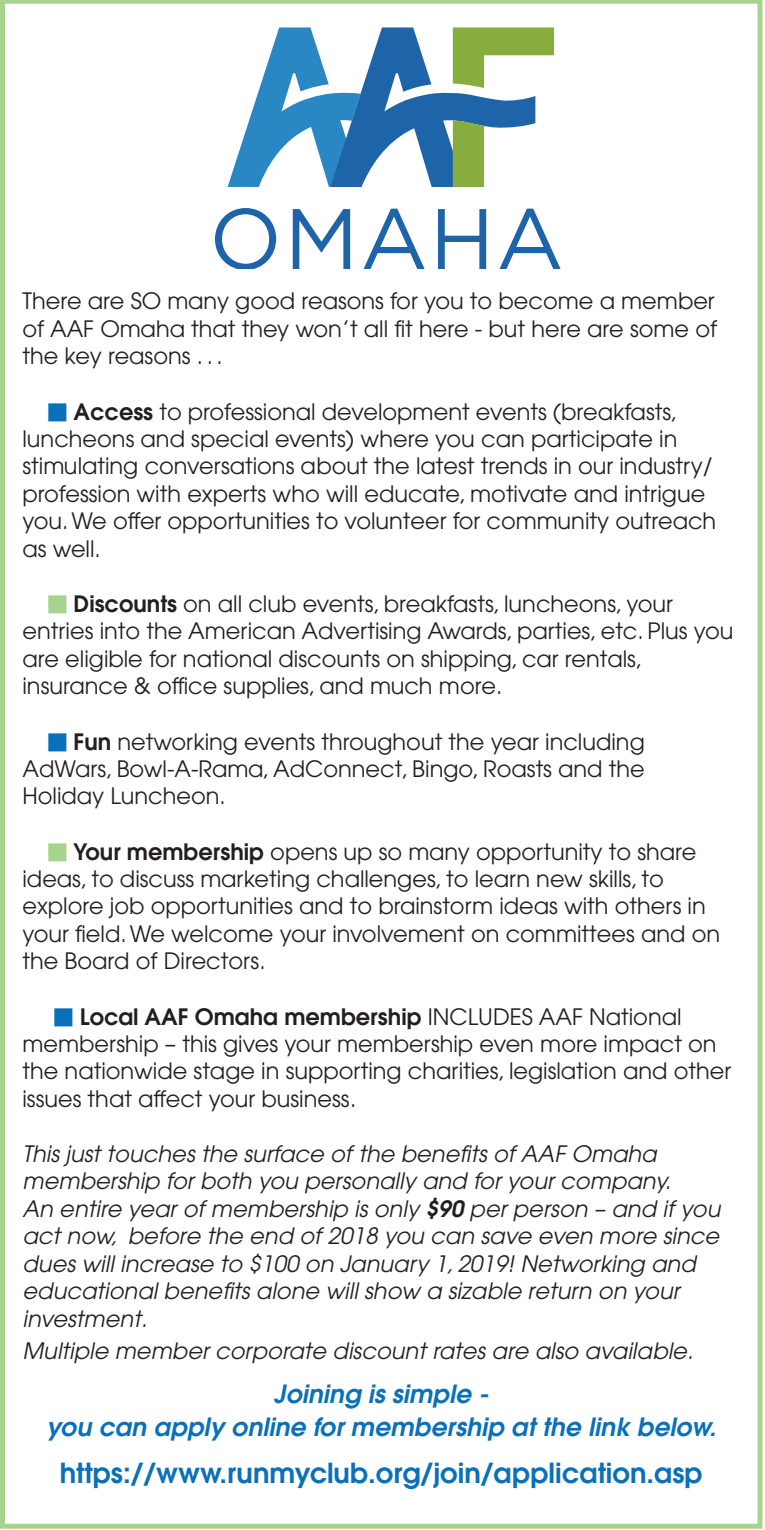
<style>
.page{position:relative;width:765px;height:1530px;background:#fff}
.page>*{position:absolute;margin:0;border:0;box-sizing:border-box;transform-origin:0 0}
.t1{font:600 27.5px "Avant Garde";color:#0970b9}
.t2{font:italic 600 25px/32.5px "Avant Garde";letter-spacing:.005em;color:#0970b9;text-align:center}
.t3{font:22.5px/27.2px "Avant Garde";color:#231f20}
.t4{font:italic 22.5px/27.5px "Avant Garde";letter-spacing:.005em;color:#231f20}
.s1{font-weight:600}
</style>
<div class="page">
<div style="left:0;top:0;width:762px;height:1529px;border:5px solid #a7d38d"></div>
<svg style="left:228px;top:27px;width:326px;height:160px"></svg>
<svg style="left:215px;top:208px;width:61px;height:61px"></svg>
<svg style="left:293px;top:209px;width:57px;height:60px"></svg>
<svg style="left:364px;top:209px;width:61px;height:60px"></svg>
<svg style="left:438px;top:209px;width:48px;height:60px"></svg>
<svg style="left:500px;top:209px;width:61px;height:60px"></svg>
<p class="t3" style="left:22px;top:289px;width:696px;text-align:justify">There are SO many good reasons for you to become a member of AAF Omaha that they won’t all fit here - but here are some of the key reasons . . .</p>
<p class="t3" style="left:22px;top:400px;width:695px;text-indent:51px"><span class="s1">Access</span> to professional development events (breakfasts, luncheons and special events) where you can participate in stimulating conversations about the latest trends in our industry/ profession with experts who will educate, motivate and intrigue you.We offer opportunities to volunteer for community outreach as well.</p>
<p class="t3" style="left:22px;top:592px;width:713px;text-indent:51px"><span class="s1">Discounts</span> on all club events, breakfasts, luncheons, your entries into the American Advertising Awards, parties, etc. Plus you are eligible for national discounts on shipping, car rentals, insurance &amp; office supplies, and much more.</p>
<p class="t3" style="left:22px;top:730px;width:624px;text-align:justify;text-indent:51px"><span class="s1">Fun</span> networking events throughout the year including AdWars, Bowl-A-Rama,AdConnect, Bingo, Roasts and the Holiday Luncheon.</p>
<p class="t3" style="left:22px;top:840px;width:699px;text-indent:51px"><span class="s1">Your membership</span> opens up so many opportunity to share ideas, to discuss marketing challenges, to learn new skills, to explore job opportunities and to brainstorm ideas with others in your field.We welcome your involvement on committees and on the Board of Directors.</p>
<p class="t3" style="left:22px;top:1005px;width:710px;text-indent:57px"><span class="s1">Local AAF Omaha membership</span> INCLUDES AAF National membership – this gives your membership even more impact on the nationwide stage in supporting charities, legislation and other issues that affect your business.</p>
<p class="t4" style="left:22px;top:1142px;width:699px">This just touches the surface of the benefits of AAF Omaha membership for both you personally and for your company.<br>An entire year of membership is only <span class="s1">$90</span> per person – and if you act now, before the end of 2018 you can save even more since dues will increase to $100 on January 1, 2019! Networking and educational benefits alone will show a sizable return on your investment.</p>
<p class="t4" style="left:22px;top:1339px;width:672px">Multiple member corporate discount rates are also available.</p>
<p class="t2" style="left:46px;top:1380px;width:671px">Joining is simple -<br>you can apply online for membership at the link below.</p>
<p class="t1" style="left:60px;top:1462px;width:644px">https://www.runmyclub.org/join/application.asp</p>
</div>
